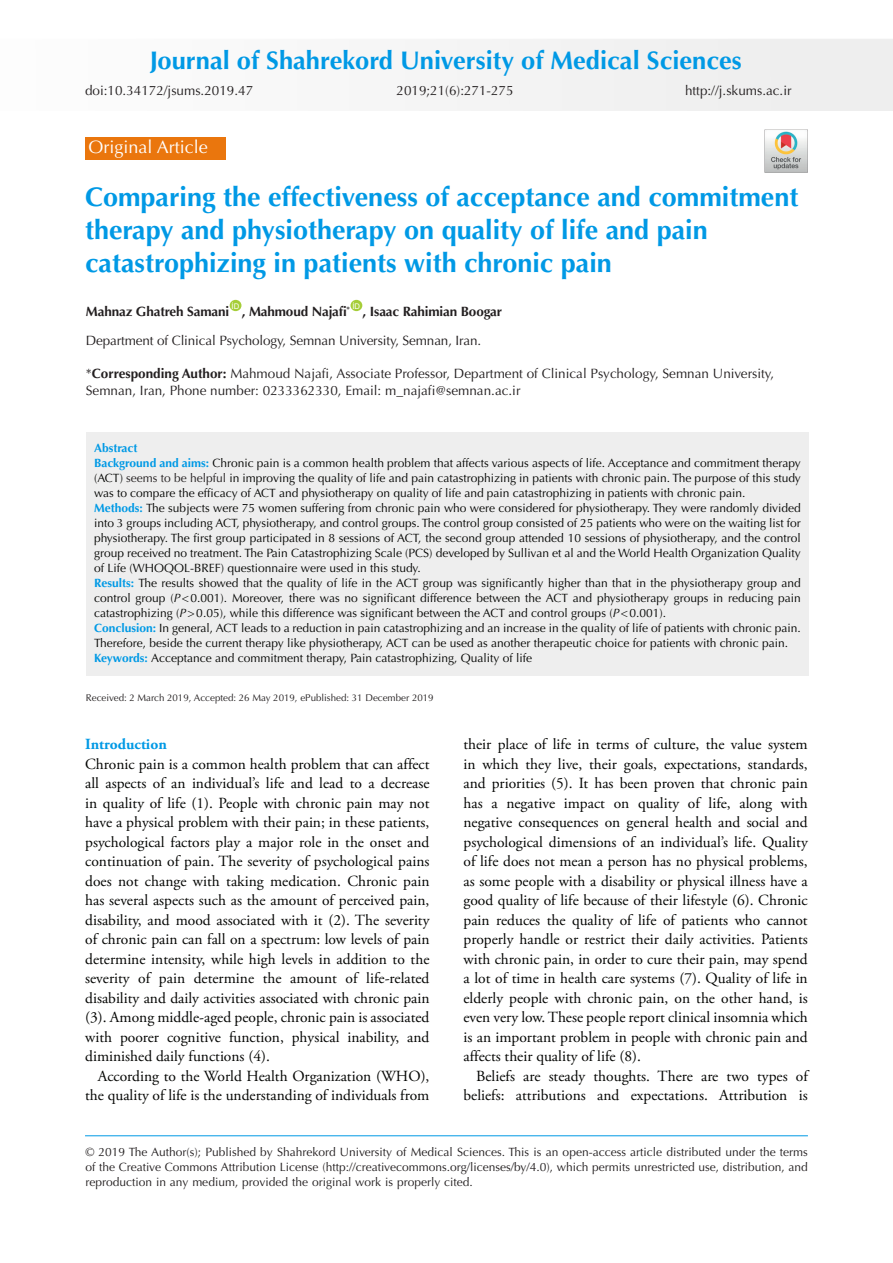
<style>
.page{position:relative;width:893px;height:1263px;background:#fff}
.page>*{position:absolute;margin:0;border:0;box-sizing:border-box;transform-origin:0 0}
.t1{font:700 27px/33px "Optima LT Std";color:#0099e5}
.t2{font:700 25.5px "Optima LT Std";color:#0099e5}
.t3{font:18px "Optima LT Std";color:#fff}
.t4{font:15.45px/19.5px "Adobe Garamond Pro";color:#040503;text-align:justify}
.t5{font:700 15.45px "Adobe Garamond Pro";color:#0099e5}
.t6{font:13.5px/16.5px "Optima LT Std";color:#231f20}
.t7{font:700 13.5px "Optima LT Std";letter-spacing:-.01em;color:#231f20}
.t8{font:12px/15px "Optima LT Std";color:#040503;text-align:justify}
.t9{font:12px/15px "Optima LT Std";color:#231f20;text-align:justify}
.t10{font:700 12px "Optima LT Std";color:#0099e5}
.t11{font:9.75px "Optima LT Std";color:#231f20}
.t12{font:7.8px "Arial";color:#fff}
.s1{font-weight:700}
.s2{font-weight:700;color:#0099e5}
.s3{color:#231f20}
.s4{font-style:italic}
</style>
<div class="page">
<div style="left:457px;top:39px;width:436px;height:72px;background:#f0f0f0"></div>
<hr style="left:85px;top:1135px;width:723px;height:1px;background:#0099e5">
<div style="left:230px;top:300px;width:11px;height:11px;background:#a6ce39;border-radius:50%"></div>
<div style="left:350px;top:300px;width:12px;height:11px;background:#a6ce39;border-radius:50%"></div>
<div style="left:85px;top:137px;width:140px;height:23px;background:#ea760d"></div>
<div style="left:86px;top:432px;width:723px;height:244px;background:#eee"></div>
<img style="left:765px;top:129px;width:43px;height:43px">
<p class="t2" style="left:150px;top:46px;width:594px">Journal of Shahrekord University of Medical Sciences</p>
<p class="t6" style="left:85px;top:82px;width:170px">doi:10.34172/jsums.2019.47</p>
<p class="t6" style="left:396px;top:82px;width:119px">2019;21(6):271-275</p>
<p class="t3" style="left:88px;top:137px;width:121px">Original Article</p>
<p class="t6" style="left:685px;top:82px;width:108px">http://j.skums.ac.ir</p>
<p class="t1" style="left:85px;top:181px;width:715px">Comparing the effectiveness of acceptance and commitment therapy and physiotherapy on quality of life and pain catastrophizing in patients with chronic pain</p>
<p class="t7" style="left:86px;top:304px;width:145px">Mahnaz Ghatreh Samani</p>
<p class="t12" style="left:232px;top:300px;width:9px">ID</p>
<p class="t12" style="left:352px;top:300px;width:9px">ID</p>
<p class="t7" style="left:242px;top:304px;width:110px">, Mahmoud Najafi<sup>*</sup></p>
<p class="t7" style="left:363px;top:304px;width:141px">, Isaac Rahimian Boogar</p>
<p class="t6" style="left:86px;top:333px;width:397px">Department of Clinical Psychology, Semnan University, Semnan, Iran.</p>
<p class="t6" style="left:86px;top:366px;width:690px">*<span class="s1">Corresponding Author:</span> Mahmoud Najafi, Associate Professor, Department of Clinical Psychology, Semnan University,<br>Semnan, Iran, Phone number: 0233362330, Email: m_najafi@semnan.ac.ir</p>
<p class="t10" style="left:94px;top:441px;width:45px">Abstract</p>
<p class="t8" style="left:94px;top:455px;width:708px"><span class="s2">Background and aims:</span> Chronic pain is a common health problem that affects various aspects of life. Acceptance and commitment therapy (ACT) <span class="s3">seems to be helpful</span> in improving the quality of life and pain catastrophizing in patients with chronic pain. The purpose of this study was to compare the efficacy of ACT and physiotherapy on quality of life and pain catastrophizing in patients with chronic pain.</p>
<p class="t8" style="left:94px;top:500px;width:708px"><span class="s2">Methods:</span> The subjects were 75 women suffering from chronic pain who were considered for physiotherapy. They were randomly divided into 3 groups including ACT, physiotherapy, and control groups. The control group consisted of 25 patients who were on the waiting list for physiotherapy. The first group participated in 8 sessions of ACT, the second group attended 10 sessions of physiotherapy, and the control group received no treatment. The Pain Catastrophizing Scale (PCS) developed by Sullivan et al and the World Health Organization Quality of Life (WHOQOL-BREF) questionnaire were used in this study.</p>
<p class="t8" style="left:94px;top:575px;width:708px"><span class="s2">Results:</span> The results showed that the quality of life in the ACT group was significantly higher than that in the physiotherapy group and control group (<span class="s4">P</span>&lt;0.001). Moreover, there was no significant difference between the ACT and physiotherapy groups in reducing pain catastrophizing (<span class="s4">P</span>&gt;0.05), while this difference was significant between the ACT and control groups (<span class="s4">P</span>&lt;0.001).</p>
<p class="t8" style="left:94px;top:620px;width:708px"><span class="s2">Conclusion:</span> In general, ACT leads to a reduction in pain catastrophizing and an increase in the quality of life of patients with chronic pain.<br>Therefore, beside the current therapy like physiotherapy, ACT can be used as another therapeutic choice for patients with chronic pain.</p>
<p class="t8" style="left:94px;top:650px;width:440px"><span class="s2">Keywords:</span> Acceptance and commitment therapy, Pain catastrophizing, Quality of life</p>
<p class="t11" style="left:86px;top:692px;width:349px">Received: 2 March 2019, Accepted: 26 May 2019, ePublished: 31 December 2019</p>
<p class="t5" style="left:85px;top:735px;width:83px">Introduction</p>
<p class="t4" style="left:85px;top:754px;width:346px">Chronic pain is a common health problem that can affect all aspects of an individual’s life and lead to a decrease in quality of life (1). People with chronic pain may not have a physical problem with their pain; in these patients, psychological factors play a major role in the onset and continuation of pain. The severity of psychological pains does not change with taking medication. Chronic pain has several aspects such as the amount of perceived pain, disability, and mood associated with it (2). The severity of chronic pain can fall on a spectrum: low levels of pain determine intensity, while high levels in addition to the severity of pain determine the amount of life-related disability and daily activities associated with chronic pain (3). Among middle-aged people, chronic pain is associated with poorer cognitive function, physical inability, and diminished daily functions (4).</p>
<p class="t4" style="left:85px;top:1066px;width:346px;text-align:right">According to the World Health Organization (WHO), the quality of life is the understanding of individuals from</p>
<p class="t4" style="left:463px;top:735px;width:346px">their place of life in terms of culture, the value system in which they live, their goals, expectations, standards, and priorities (5). It has been proven that chronic pain has a negative impact on quality of life, along with negative consequences on general health and social and psychological dimensions of an individual’s life. Quality of life does not mean a person has no physical problems, as some people with a disability or physical illness have a good quality of life because of their lifestyle (6). Chronic pain reduces the quality of life of patients who cannot properly handle or restrict their daily activities. Patients with chronic pain, in order to cure their pain, may spend a lot of time in health care systems (7). Quality of life in elderly people with chronic pain, on the other hand, is even very low. These people report clinical insomnia which is an important problem in people with chronic pain and affects their quality of life (8).</p>
<p class="t4" style="left:463px;top:1066px;width:346px;text-align:right">Beliefs are steady thoughts. There are two types of beliefs: attributions and expectations. Attribution is</p>
<p class="t9" style="left:85px;top:1144px;width:724px">© 2019 The Author(s); Published by Shahrekord University of Medical Sciences. This is an open-access article distributed under the terms of the Creative Commons Attribution License (http://creativecommons.org/licenses/by/4.0), which permits unrestricted use, distribution, and reproduction in any medium, provided the original work is properly cited.</p>
</div>
